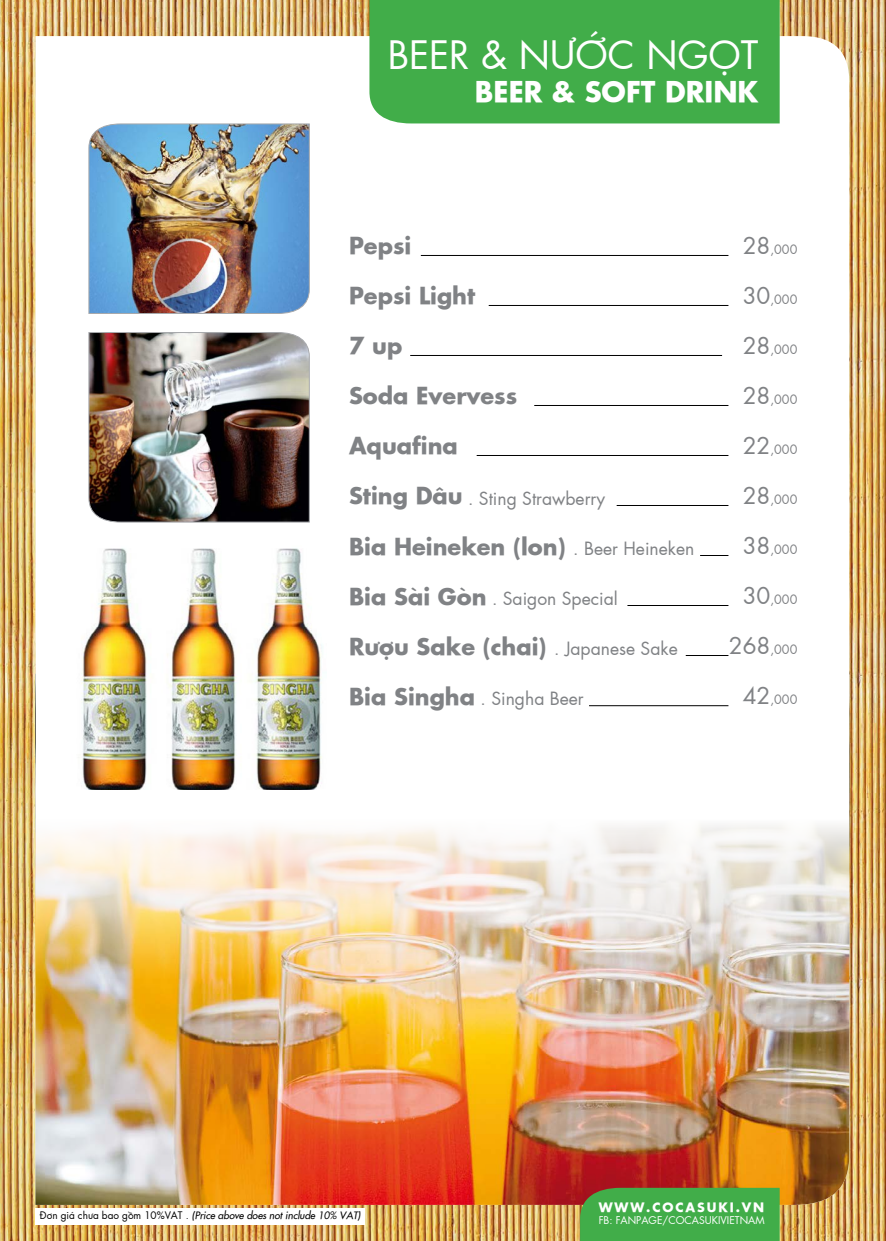
<style>
.page{position:relative;width:886px;height:1241px;background:#fff}
.page>*{position:absolute;margin:0;border:0;box-sizing:border-box;transform-origin:0 0}
.t1{font:37.5px "SFU Futura";color:#fff}
.t2{font:700 27.5px "SFU Futura";color:#fff}
.t3{font:700 22.5px "SFU Futura";color:#808285}
.t4{font:17.5px "SFU Futura";color:#808285}
.t5{font:12.5px "SFU Futura";color:#808285}
.t6{font:700 12.5px "SFU Futura";letter-spacing:.15em;color:#fff}
.t7{font:10.25px "SFU Futura";color:#fff}
.t8{font:italic 10px "SFU Futura";color:#000}
.s1{font-weight:700;font-size:22.5px}
.s2{font-weight:400;font-size:17.5px}
.s3{font-size:22.5px}
.s4{font-style:normal}
</style>
<div class="page">
<img style="left:0;top:0;width:886px;height:1240px">
<svg style="left:35px;top:36px;width:814px;height:637px"></svg>
<div style="left:35px;top:1207px;width:330px;height:17px;background:#fff"></div>
<img style="left:35px;top:673px;width:814px;height:531px">
<div style="left:369px;top:0;width:411px;height:123px;background:#41ad49"></div>
<img style="left:37px;top:643px;width:812px;height:430px">
<img style="left:88px;top:123px;width:222px;height:191px">
<img style="left:88px;top:332px;width:222px;height:190px">
<img style="left:72px;top:545px;width:254px;height:244px">
<hr style="left:421px;top:255px;width:307px;height:1px;background:#000">
<hr style="left:489px;top:305px;width:239px;height:1px;background:#000">
<hr style="left:410px;top:355px;width:312px;height:1px;background:#000">
<hr style="left:534px;top:405px;width:194px;height:1px;background:#000">
<hr style="left:477px;top:455px;width:251px;height:1px;background:#000">
<hr style="left:617px;top:505px;width:111px;height:1px;background:#000">
<svg style="left:700px;top:555px;width:28px;height:1px"></svg>
<hr style="left:627px;top:605px;width:101px;height:1px;background:#000">
<hr style="left:686px;top:655px;width:42px;height:1px;background:#000">
<hr style="left:589px;top:705px;width:139px;height:1px;background:#000">
<div style="left:580px;top:1187px;width:200px;height:53px;background:#41ad49"></div>
<h1 class="t1" style="left:388px;top:25px;width:372px">BEER &amp; NƯỚC NGỌT</h1>
<p class="t2" style="left:475px;top:68px;width:285px">BEER &amp; SOFT DRINK</p>
<p class="t3" style="left:349px;top:226px;width:64px">Pepsi</p>
<p class="t3" style="left:349px;top:276px;width:128px">Pepsi Light</p>
<p class="t3" style="left:349px;top:326px;width:55px">7 up</p>
<p class="t3" style="left:349px;top:376px;width:170px">Soda Evervess</p>
<p class="t3" style="left:349px;top:426px;width:110px">Aquafina</p>
<p class="t4" style="left:349px;top:484px;width:258px"><span class="s1">Sting Dâu</span> . Sting Strawberry</p>
<p class="t3" style="left:349px;top:526px;width:347px">Bia Heineken (lon) <span class="s2">. Beer Heineken</span></p>
<p class="t4" style="left:349px;top:584px;width:270px"><span class="s1">Bia Sài Gòn</span> . Saigon Special</p>
<p class="t3" style="left:349px;top:626px;width:330px">Rượu Sake (chai) <span class="s2">. Japanese Sake</span></p>
<p class="t4" style="left:349px;top:684px;width:236px"><span class="s1">Bia Singha</span> . Singha Beer</p>
<p class="t5" style="left:743px;top:239px;width:56px"><span class="s3">28</span>,000</p>
<p class="t5" style="left:743px;top:289px;width:56px"><span class="s3">30</span>,000</p>
<p class="t5" style="left:743px;top:339px;width:56px"><span class="s3">28</span>,000</p>
<p class="t5" style="left:743px;top:389px;width:56px"><span class="s3">28</span>,000</p>
<p class="t5" style="left:743px;top:439px;width:56px"><span class="s3">22</span>,000</p>
<p class="t5" style="left:743px;top:489px;width:56px"><span class="s3">28</span>,000</p>
<p class="t5" style="left:743px;top:539px;width:56px"><span class="s3">38</span>,000</p>
<p class="t5" style="left:743px;top:589px;width:56px"><span class="s3">30</span>,000</p>
<p class="t5" style="left:729px;top:639px;width:70px"><span class="s3">268</span>,000</p>
<p class="t5" style="left:743px;top:689px;width:56px"><span class="s3">42</span>,000</p>
<p class="t8" style="left:40px;top:1207px;width:322px"><span class="s4">Đơn giá chưa bao gồm 10%VAT .</span> (Price above does not include 10% VAT)</p>
<p class="t6" style="left:599px;top:1196px;width:167px">WWW.COCASUKI.VN</p>
<p class="t7" style="left:599px;top:1212px;width:167px">FB: FANPAGE/COCASUKIVIETNAM</p>
</div>
